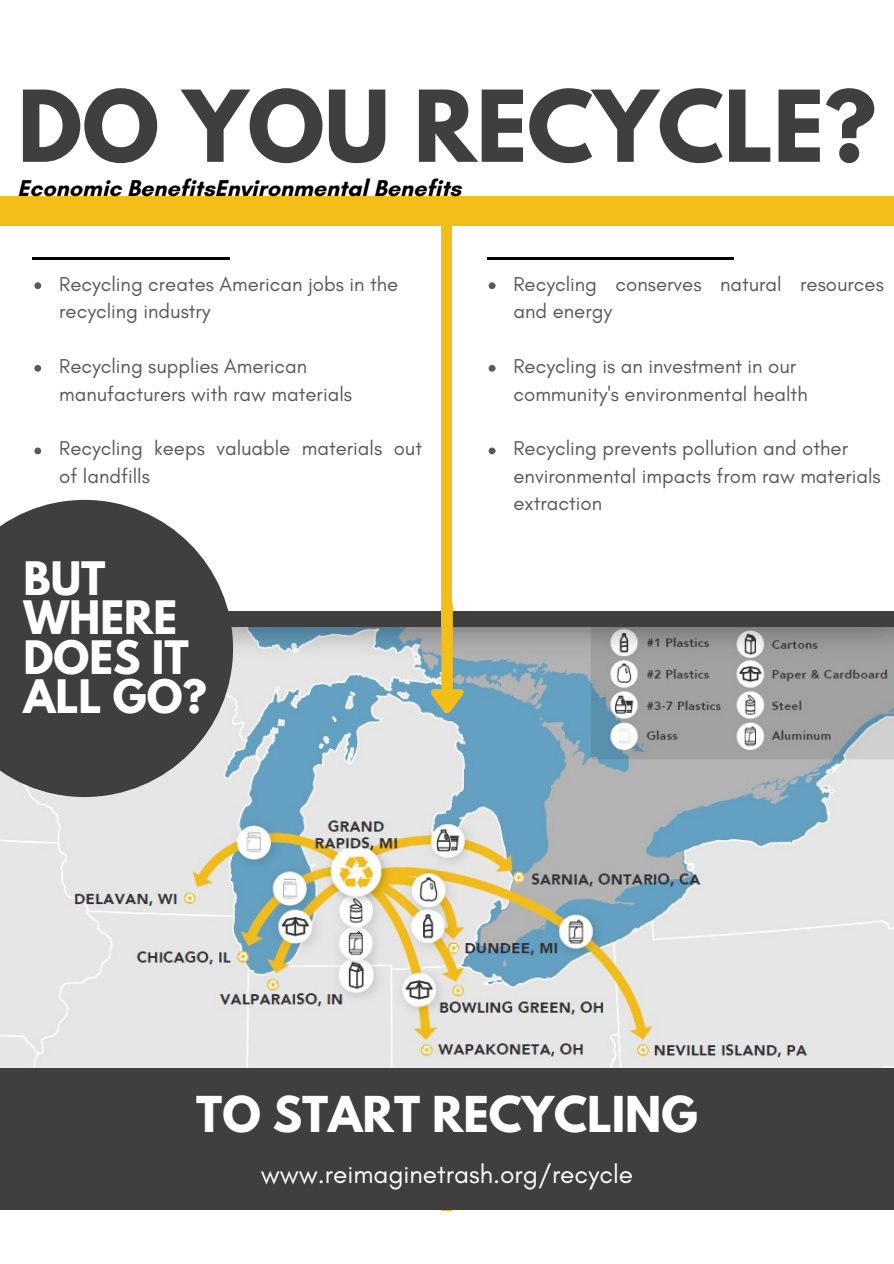
<style>
.page{position:relative;width:894px;height:1264px;background:#fff}
.page>*{position:absolute;margin:0;border:0;box-sizing:border-box;transform-origin:0 0}
.t1{font:700 87.6px "League Spartan";color:#403f40}
.t2{font:700 43.8px "League Spartan";color:#fff}
.t3{font:700 40.8px/39.5px "League Spartan";color:#fff}
.t4{font:26.25px "Glacial Indifference";color:#fff}
.t5{font:700 23.4px "Glacial Indifference";color:#000}
.t6{font:20.4px/27.3px "Glacial Indifference";color:#595955}
</style>
<div class="page">
<div style="left:0;top:197px;width:893px;height:29px;background:#f3be17"></div>
<div style="left:221px;top:611px;width:672px;height:90px;background:#403f40"></div>
<div style="left:441px;top:213px;width:11px;height:1037px;background:#f3be17"></div>
<img style="left:0;top:627px;width:893px;height:440px">
<svg style="left:0;top:500px;width:233px;height:297px;background:#5b5b5b"></svg>
<hr style="left:33px;top:257px;width:197px;height:2px;background:#000">
<svg style="left:34px;top:282px;width:7px;height:7px"></svg>
<svg style="left:34px;top:365px;width:7px;height:7px"></svg>
<svg style="left:34px;top:447px;width:7px;height:7px"></svg>
<svg style="left:430px;top:602px;width:33px;height:111px"></svg>
<div style="left:0;top:1067px;width:893px;height:142px;background:#403f40"></div>
<hr style="left:487px;top:257px;width:246px;height:2px;background:#000">
<svg style="left:488px;top:282px;width:7px;height:7px"></svg>
<svg style="left:488px;top:365px;width:7px;height:7px"></svg>
<svg style="left:488px;top:447px;width:7px;height:7px"></svg>
<h1 class="t1" style="left:18px;top:83px;width:859px">DO YOU RECYCLE?</h1>
<p class="t5" style="left:18px;top:173px;width:445px">Economic BenefitsEnvironmental Benefits</p>
<p class="t6" style="left:59px;top:270px;width:340px">Recycling creates American jobs in the recycling industry</p>
<p class="t6" style="left:59px;top:352px;width:294px">Recycling supplies American manufacturers with raw materials</p>
<p class="t6" style="left:59px;top:434px;width:364px">Recycling keeps valuable materials out of landfills</p>
<h3 class="t3" style="left:23px;top:564px;width:185px">BUT<br>WHERE<br>DOES IT<br>ALL GO?</h3>
<p class="t6" style="left:513px;top:270px;width:372px">Recycling conserves natural resources and energy</p>
<p class="t6" style="left:513px;top:352px;width:296px">Recycling is an investment in our community's environmental health</p>
<p class="t6" style="left:513px;top:434px;width:369px">Recycling prevents pollution and other environmental impacts from raw materials extraction</p>
<h2 class="t2" style="left:196px;top:1092px;width:503px">TO START RECYCLING</h2>
<p class="t4" style="left:261px;top:1158px;width:374px">www.reimaginetrash.org/recycle</p>
</div>
